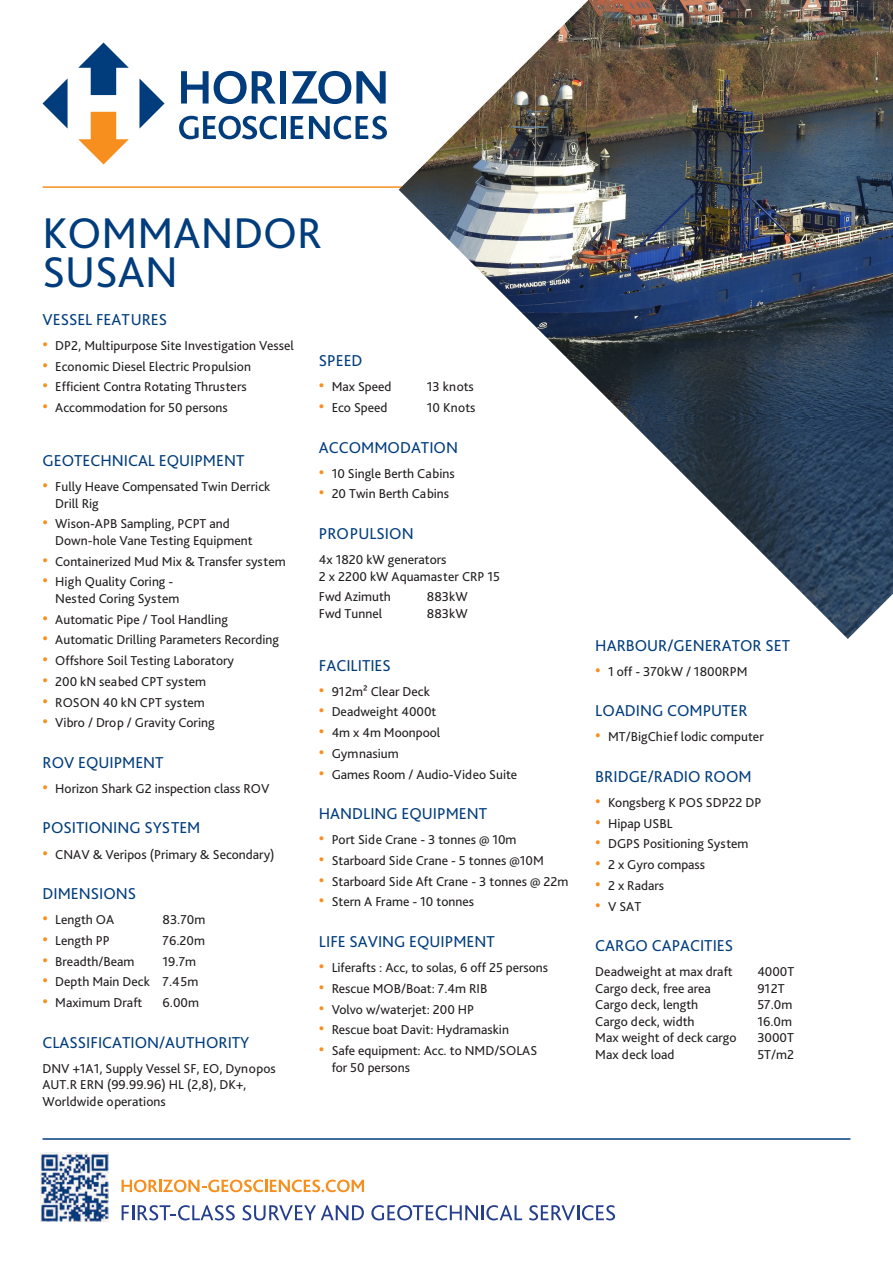
<style>
.page{position:relative;width:893px;height:1263px;background:#fff}
.page>*{position:absolute;margin:0;border:0;box-sizing:border-box;transform-origin:0 0}
.t1{font:45px "Bliss Pro";color:#013d7d}
.Titles{font:16.5px "Bliss Pro";color:#013d7d}
.Body_Text{font:13.5px/16.5px "Bliss Pro";color:#231f20}
.s1{font-size:18px;color:#f68f1e}
</style>
<div class="page">
<svg style="left:78px;top:43px;width:51px;height:52px"></svg>
<svg style="left:139px;top:78px;width:26px;height:51px"></svg>
<svg style="left:78px;top:112px;width:51px;height:53px"></svg>
<svg style="left:43px;top:78px;width:25px;height:51px"></svg>
<svg style="left:181px;top:71px;width:95px;height:33px"></svg>
<div style="left:280px;top:71px;width:6px;height:33px;background:#013d7d"></div>
<svg style="left:291px;top:71px;width:95px;height:33px"></svg>
<svg style="left:179px;top:116px;width:98px;height:23px"></svg>
<hr style="left:281px;top:116px;width:4px;height:23px;background:#013d7d">
<svg style="left:291px;top:116px;width:12px;height:23px"></svg>
<svg style="left:309px;top:116px;width:78px;height:23px"></svg>
<hr style="left:43px;top:186px;width:807px;height:2px;background:#f68f1e">
<hr style="left:43px;top:1138px;width:807px;height:2px;background:#013d7d">
<img style="left:40px;top:1152px;width:68px;height:69px">
<svg style="left:122px;top:1205px;width:113px;height:15px"></svg>
<svg style="left:242px;top:1205px;width:122px;height:15px"></svg>
<svg style="left:371px;top:1205px;width:151px;height:15px"></svg>
<svg style="left:529px;top:1205px;width:86px;height:15px"></svg>
<svg style="left:122px;top:1179px;width:242px;height:13px"></svg>
<img style="left:399px;top:0;width:494px;height:639px">
<p class="t1" style="left:43px;top:205px;width:281px">KOMMANDOR</p>
<p class="t1" style="left:43px;top:244px;width:137px">SUSAN</p>
<p class="Titles" style="left:43px;top:309px;width:126px">VESSEL FEATURES</p>
<p class="Body_Text" style="left:43px;top:337px;width:253px"><span class="s1">•</span> DP2, Multipurpose Site Investigation Vessel</p>
<p class="Body_Text" style="left:43px;top:357px;width:210px"><span class="s1">•</span> Economic Diesel Electric Propulsion</p>
<p class="Body_Text" style="left:43px;top:378px;width:206px"><span class="s1">•</span> Efficient Contra Rotating Thrusters</p>
<p class="Body_Text" style="left:43px;top:399px;width:187px"><span class="s1">•</span> Accommodation for 50 persons</p>
<p class="Titles" style="left:43px;top:450px;width:203px">GEOTECHNICAL EQUIPMENT</p>
<p class="Body_Text" style="left:55px;top:478px;width:217px;text-indent:-13px"><span class="s1">•</span> Fully Heave Compensated Twin Derrick<br>Drill Rig</p>
<p class="Body_Text" style="left:55px;top:515px;width:199px;text-indent:-13px"><span class="s1">•</span> Wison-APB Sampling, PCPT and<br>Down-hole Vane Testing Equipment</p>
<p class="Body_Text" style="left:43px;top:552px;width:245px"><span class="s1">•</span> Containerized Mud Mix &amp; Transfer system</p>
<p class="Body_Text" style="left:55px;top:573px;width:126px;text-indent:-13px"><span class="s1">•</span> High Quality Coring -<br>Nested Coring System</p>
<p class="Body_Text" style="left:43px;top:610px;width:187px"><span class="s1">•</span> Automatic Pipe / Tool Handling</p>
<p class="Body_Text" style="left:43px;top:631px;width:238px"><span class="s1">•</span> Automatic Drilling Parameters Recording</p>
<p class="Body_Text" style="left:43px;top:652px;width:193px"><span class="s1">•</span> Offshore Soil Testing Laboratory</p>
<p class="Body_Text" style="left:43px;top:673px;width:165px"><span class="s1">•</span> 200 kN seabed CPT system</p>
<p class="Body_Text" style="left:43px;top:693px;width:164px"><span class="s1">•</span> ROSON 40 kN CPT system</p>
<p class="Body_Text" style="left:43px;top:714px;width:174px"><span class="s1">•</span> Vibro / Drop / Gravity Coring</p>
<p class="Titles" style="left:43px;top:752px;width:123px">ROV EQUIPMENT</p>
<p class="Body_Text" style="left:43px;top:780px;width:228px"><span class="s1">•</span> Horizon Shark G2 inspection class ROV</p>
<p class="Titles" style="left:43px;top:818px;width:159px">POSITIONING SYSTEM</p>
<p class="Body_Text" style="left:43px;top:845px;width:234px"><span class="s1">•</span> CNAV &amp; Veripos (Primary &amp; Secondary)</p>
<p class="Titles" style="left:43px;top:883px;width:95px">DIMENSIONS</p>
<p class="Body_Text" style="left:43px;top:911px;width:73px"><span class="s1">•</span> Length OA</p>
<p class="Body_Text" style="left:163px;top:911px;width:44px">83.70m</p>
<p class="Body_Text" style="left:43px;top:932px;width:69px"><span class="s1">•</span> Length PP</p>
<p class="Body_Text" style="left:163px;top:932px;width:44px">76.20m</p>
<p class="Body_Text" style="left:43px;top:952px;width:94px"><span class="s1">•</span> Breadth/Beam</p>
<p class="Body_Text" style="left:163px;top:952px;width:35px">19.7m</p>
<p class="Body_Text" style="left:43px;top:973px;width:157px"><span class="s1">•</span> Depth Main Deck 7.45m</p>
<p class="Body_Text" style="left:43px;top:994px;width:101px"><span class="s1">•</span> Maximum Draft</p>
<p class="Body_Text" style="left:163px;top:994px;width:38px">6.00m</p>
<p class="Titles" style="left:43px;top:1032px;width:208px">CLASSIFICATION/AUTHORITY</p>
<p class="Body_Text" style="left:43px;top:1059px;width:235px">DNV +1A1, Supply Vessel SF, EO, Dynopos<br>AUT.R ERN (99.99.96) HL (2,8), DK+,<br>Worldwide operations</p>
<p class="Titles" style="left:319px;top:351px;width:45px">SPEED</p>
<p class="Body_Text" style="left:319px;top:378px;width:74px"><span class="s1">•</span> Max Speed</p>
<p class="Body_Text" style="left:427px;top:378px;width:48px">13 knots</p>
<p class="Body_Text" style="left:319px;top:399px;width:70px"><span class="s1">•</span> Eco Speed</p>
<p class="Body_Text" style="left:427px;top:399px;width:50px">10 Knots</p>
<p class="Titles" style="left:319px;top:437px;width:141px">ACCOMMODATION</p>
<p class="Body_Text" style="left:319px;top:465px;width:137px"><span class="s1">•</span> 10 Single Berth Cabins</p>
<p class="Body_Text" style="left:319px;top:485px;width:132px"><span class="s1">•</span> 20 Twin Berth Cabins</p>
<p class="Titles" style="left:319px;top:523px;width:96px">PROPULSION</p>
<p class="Body_Text" style="left:319px;top:551px;width:129px">4x 1820 kW generators</p>
<p class="Body_Text" style="left:319px;top:567px;width:183px">2 x 2200 kW Aquamaster CRP 15</p>
<p class="Body_Text" style="left:319px;top:588px;width:74px">Fwd Azimuth</p>
<p class="Body_Text" style="left:427px;top:588px;width:42px">883kW</p>
<p class="Body_Text" style="left:319px;top:605px;width:65px">Fwd Tunnel</p>
<p class="Body_Text" style="left:427px;top:605px;width:42px">883kW</p>
<p class="Titles" style="left:319px;top:655px;width:73px">FACILITIES</p>
<p class="Body_Text" style="left:319px;top:682px;width:112px"><span class="s1">•</span> 912m² Clear Deck</p>
<p class="Body_Text" style="left:319px;top:703px;width:119px"><span class="s1">•</span> Deadweight 4000t</p>
<p class="Body_Text" style="left:319px;top:724px;width:123px"><span class="s1">•</span> 4m x 4m Moonpool</p>
<p class="Body_Text" style="left:319px;top:745px;width:81px"><span class="s1">•</span> Gymnasium</p>
<p class="Body_Text" style="left:319px;top:765px;width:200px"><span class="s1">•</span> Games Room / Audio-Video Suite</p>
<p class="Titles" style="left:319px;top:803px;width:170px">HANDLING EQUIPMENT</p>
<p class="Body_Text" style="left:319px;top:831px;width:199px"><span class="s1">•</span> Port Side Crane - 3 tonnes @ 10m</p>
<p class="Body_Text" style="left:319px;top:852px;width:226px"><span class="s1">•</span> Starboard Side Crane - 5 tonnes @10M</p>
<p class="Body_Text" style="left:319px;top:873px;width:251px"><span class="s1">•</span> Starboard Side Aft Crane - 3 tonnes @ 22m</p>
<p class="Body_Text" style="left:319px;top:893px;width:157px"><span class="s1">•</span> Stern A Frame - 10 tonnes</p>
<p class="Titles" style="left:319px;top:931px;width:177px">LIFE SAVING EQUIPMENT</p>
<p class="Body_Text" style="left:319px;top:959px;width:231px"><span class="s1">•</span> Liferafts : Acc, to solas, 6 off 25 persons</p>
<p class="Body_Text" style="left:319px;top:980px;width:170px"><span class="s1">•</span> Rescue MOB/Boat: 7.4m RIB</p>
<p class="Body_Text" style="left:319px;top:1000px;width:157px"><span class="s1">•</span> Volvo w/waterjet: 200 HP</p>
<p class="Body_Text" style="left:319px;top:1021px;width:192px"><span class="s1">•</span> Rescue boat Davit: Hydramaskin</p>
<p class="Body_Text" style="left:332px;top:1042px;width:207px;text-indent:-13px"><span class="s1">•</span> Safe equipment: Acc. to NMD/SOLAS for 50 persons</p>
<p class="Titles" style="left:595px;top:635px;width:196px">HARBOUR/GENERATOR SET</p>
<p class="Body_Text" style="left:595px;top:662px;width:154px"><span class="s1">•</span> 1 off - 370kW / 1800RPM</p>
<p class="Titles" style="left:595px;top:700px;width:154px">LOADING COMPUTER</p>
<p class="Body_Text" style="left:595px;top:728px;width:170px"><span class="s1">•</span> MT/BigChief lodic computer</p>
<p class="Titles" style="left:595px;top:766px;width:158px">BRIDGE/RADIO ROOM</p>
<p class="Body_Text" style="left:595px;top:794px;width:168px"><span class="s1">•</span> Kongsberg K POS SDP22 DP</p>
<p class="Body_Text" style="left:595px;top:814px;width:79px"><span class="s1">•</span> Hipap USBL</p>
<p class="Body_Text" style="left:595px;top:835px;width:155px"><span class="s1">•</span> DGPS Positioning System</p>
<p class="Body_Text" style="left:595px;top:856px;width:111px"><span class="s1">•</span> 2 x Gyro compass</p>
<p class="Body_Text" style="left:595px;top:877px;width:70px"><span class="s1">•</span> 2 x Radars</p>
<p class="Body_Text" style="left:595px;top:897px;width:47px"><span class="s1">•</span> V SAT</p>
<p class="Titles" style="left:595px;top:935px;width:139px">CARGO CAPACITIES</p>
<p class="Body_Text" style="left:595px;top:963px;width:139px">Deadweight at max draft</p>
<p class="Body_Text" style="left:757px;top:963px;width:39px">4000T</p>
<p class="Body_Text" style="left:595px;top:979px;width:117px">Cargo deck, free area</p>
<p class="Body_Text" style="left:757px;top:979px;width:29px">912T</p>
<p class="Body_Text" style="left:595px;top:996px;width:104px">Cargo deck, length</p>
<p class="Body_Text" style="left:757px;top:996px;width:37px">57.0m</p>
<p class="Body_Text" style="left:595px;top:1012px;width:101px">Cargo deck, width</p>
<p class="Body_Text" style="left:757px;top:1012px;width:36px">16.0m</p>
<p class="Body_Text" style="left:595px;top:1029px;width:143px">Max weight of deck cargo</p>
<p class="Body_Text" style="left:757px;top:1029px;width:38px">3000T</p>
<p class="Body_Text" style="left:595px;top:1045px;width:81px">Max deck load</p>
<p class="Body_Text" style="left:757px;top:1045px;width:38px">5T/m2</p>
</div>
